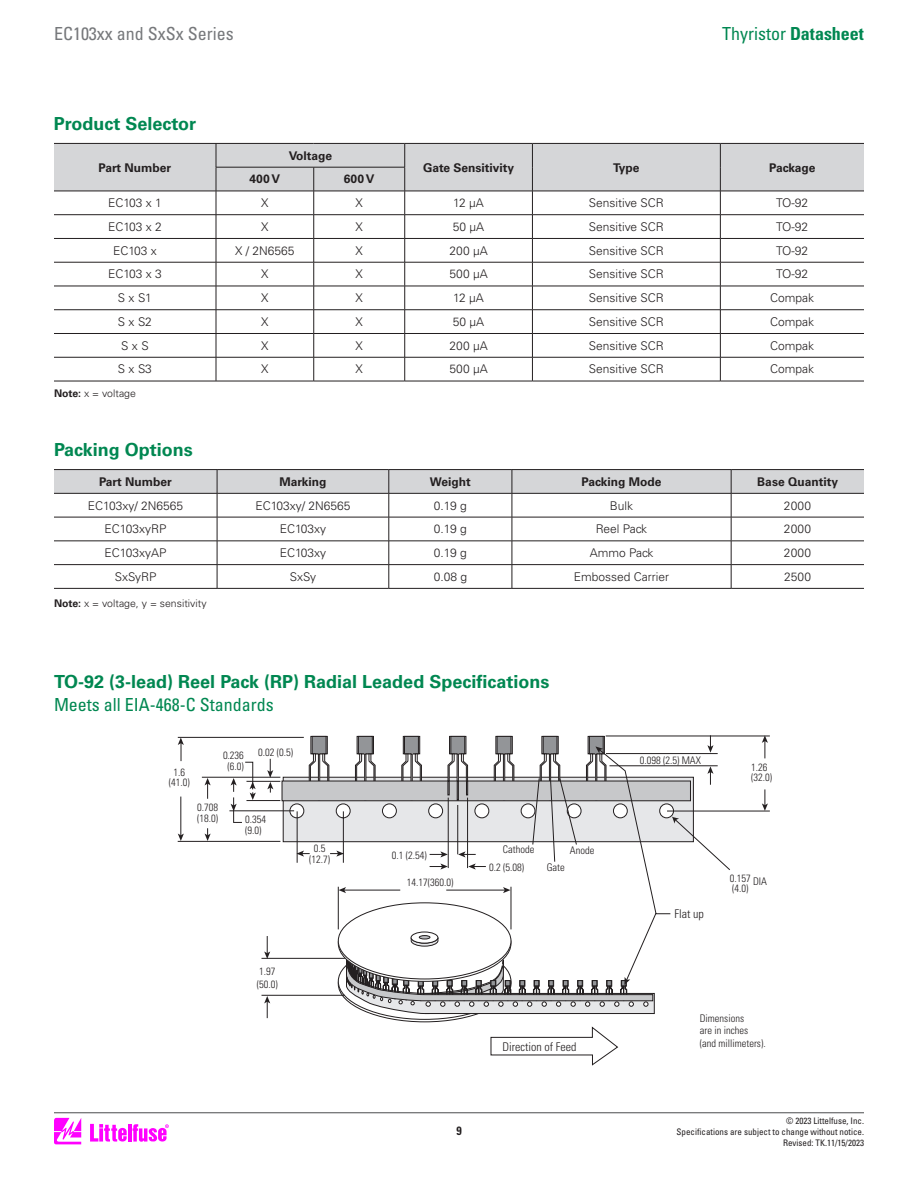
<style>
.page{position:relative;width:918px;height:1188px;background:#fff}
.page>*{position:absolute;margin:0;border:0;box-sizing:border-box;transform-origin:0 0}
.t1{font:700 18px "Univers LT Std";color:#008751}
.t2{font:condensed 18px "Univers LT Std";color:#008751}
.t3{font:condensed 18px "Univers LT Std";color:#76787b}
.t4{font:300 12px "Univers LT Std";color:#231f20}
.t5{font:700 12px "Univers LT Std";color:#231f20}
.t6{font:300 condensed 12px "Univers LT Std";color:#231f20}
.t7{font:700 12px "Univers LT Std";letter-spacing:-.02em;color:#231f20}
.t8{font:700 condensed 12px "Univers LT Std";color:#231f20}
.t9{font:300 condensed 10.5px/10.5px "Univers LT Std";color:#231f20}
.t10{font:300 10.5px "Univers LT Std";color:#231f20}
.t11{font:condensed 9px/10.6px "Univers LT Std";color:#231f20;text-align:right}
.s1{font-weight:700}
</style>
<div class="page">
<svg style="left:54px;top:1118px;width:27px;height:26px"></svg>
<hr style="left:128px;top:1124px;width:3px;height:18px;background:#f0f">
<svg style="left:133px;top:1124px;width:36px;height:18px"></svg>
<svg style="left:90px;top:1124px;width:37px;height:18px"></svg>
<hr style="left:54px;top:1112px;width:810px;height:1px;background:#4b4c4d">
<hr style="left:54px;top:381px;width:162px;height:1px;background:#231f20">
<hr style="left:216px;top:381px;width:98px;height:1px;background:#231f20">
<hr style="left:314px;top:381px;width:91px;height:1px;background:#231f20">
<hr style="left:405px;top:381px;width:127px;height:1px;background:#231f20">
<hr style="left:532px;top:381px;width:188px;height:1px;background:#231f20">
<hr style="left:720px;top:381px;width:144px;height:1px;background:#231f20">
<svg style="left:54px;top:143px;width:810px;height:238px"></svg>
<hr style="left:720px;top:191px;width:144px;height:1px;background:#231f20">
<hr style="left:54px;top:588px;width:163px;height:1px;background:#231f20">
<hr style="left:217px;top:588px;width:172px;height:1px;background:#231f20">
<hr style="left:389px;top:588px;width:123px;height:1px;background:#231f20">
<hr style="left:512px;top:588px;width:219px;height:1px;background:#231f20">
<hr style="left:217px;top:469px;width:172px;height:1px;background:#231f20">
<hr style="left:389px;top:469px;width:123px;height:1px;background:#231f20">
<hr style="left:512px;top:469px;width:219px;height:1px;background:#231f20">
<hr style="left:54px;top:469px;width:163px;height:1px;background:#231f20">
<hr style="left:731px;top:588px;width:133px;height:1px;background:#231f20">
<hr style="left:731px;top:469px;width:133px;height:1px;background:#231f20">
<svg style="left:54px;top:470px;width:810px;height:118px"></svg>
<hr style="left:731px;top:493px;width:133px;height:1px;background:#231f20">
<svg style="left:267px;top:1018px;width:351px;height:47px"></svg>
<hr style="left:667px;top:811px;width:103px;height:1px;background:#231f20">
<hr style="left:606px;top:736px;width:164px;height:1px;background:#231f20">
<svg style="left:762px;top:789px;width:6px;height:22px"></svg>
<svg style="left:762px;top:735px;width:6px;height:23px"></svg>
<svg style="left:177px;top:735px;width:553px;height:283px"></svg>
<h1 class="t3" style="left:54px;top:27px;width:181px">EC103xx and SxSx Series</h1>
<h1 class="t2" style="left:722px;top:27px;width:143px">Thyristor <span class="s1">Datasheet</span></h1>
<h1 class="t1" style="left:54px;top:116px;width:144px">Product Selector</h1>
<p class="t5" style="left:99px;top:162px;width:74px">Part Number</p>
<p class="t5" style="left:289px;top:151px;width:45px">Voltage</p>
<p class="t5" style="left:249px;top:174px;width:32px">400 V</p>
<p class="t5" style="left:344px;top:174px;width:32px">600 V</p>
<p class="t5" style="left:423px;top:162px;width:93px">Gate Sensitivity</p>
<p class="t5" style="left:613px;top:162px;width:28px">Type</p>
<p class="t7" style="left:769px;top:162px;width:48px">Package</p>
<p class="t4" style="left:108px;top:198px;width:55px">EC103 x 1</p>
<p class="t4" style="left:261px;top:198px;width:9px">X</p>
<p class="t4" style="left:356px;top:198px;width:9px">X</p>
<p class="t4" style="left:453px;top:198px;width:32px">12 μA</p>
<p class="t4" style="left:589px;top:198px;width:77px">Sensitive SCR</p>
<p class="t4" style="left:776px;top:198px;width:34px">TO-92</p>
<p class="t4" style="left:108px;top:222px;width:55px">EC103 x 2</p>
<p class="t4" style="left:261px;top:222px;width:9px">X</p>
<p class="t4" style="left:356px;top:222px;width:9px">X</p>
<p class="t4" style="left:453px;top:222px;width:33px">50 μA</p>
<p class="t4" style="left:589px;top:222px;width:77px">Sensitive SCR</p>
<p class="t4" style="left:776px;top:222px;width:34px">TO-92</p>
<p class="t4" style="left:113px;top:246px;width:45px">EC103 x</p>
<p class="t4" style="left:235px;top:246px;width:61px">X / 2N6565</p>
<p class="t4" style="left:356px;top:246px;width:9px">X</p>
<p class="t4" style="left:449px;top:246px;width:40px">200 μA</p>
<p class="t4" style="left:589px;top:246px;width:77px">Sensitive SCR</p>
<p class="t4" style="left:776px;top:246px;width:34px">TO-92</p>
<p class="t4" style="left:108px;top:270px;width:55px">EC103 x 3</p>
<p class="t4" style="left:261px;top:270px;width:9px">X</p>
<p class="t4" style="left:356px;top:270px;width:9px">X</p>
<p class="t4" style="left:449px;top:270px;width:40px">500 μA</p>
<p class="t4" style="left:589px;top:270px;width:77px">Sensitive SCR</p>
<p class="t4" style="left:776px;top:270px;width:34px">TO-92</p>
<p class="t4" style="left:118px;top:293px;width:36px">S x S1</p>
<p class="t4" style="left:261px;top:293px;width:9px">X</p>
<p class="t4" style="left:356px;top:293px;width:9px">X</p>
<p class="t4" style="left:453px;top:293px;width:32px">12 μA</p>
<p class="t4" style="left:589px;top:293px;width:77px">Sensitive SCR</p>
<p class="t4" style="left:770px;top:293px;width:46px">Compak</p>
<p class="t4" style="left:118px;top:317px;width:36px">S x S2</p>
<p class="t4" style="left:261px;top:317px;width:9px">X</p>
<p class="t4" style="left:356px;top:317px;width:9px">X</p>
<p class="t4" style="left:453px;top:317px;width:33px">50 μA</p>
<p class="t4" style="left:589px;top:317px;width:77px">Sensitive SCR</p>
<p class="t4" style="left:770px;top:317px;width:46px">Compak</p>
<p class="t4" style="left:121px;top:341px;width:29px">S x S</p>
<p class="t4" style="left:261px;top:341px;width:9px">X</p>
<p class="t4" style="left:356px;top:341px;width:9px">X</p>
<p class="t4" style="left:449px;top:341px;width:40px">200 μA</p>
<p class="t4" style="left:589px;top:341px;width:77px">Sensitive SCR</p>
<p class="t4" style="left:770px;top:341px;width:46px">Compak</p>
<p class="t4" style="left:118px;top:365px;width:36px">S x S3</p>
<p class="t4" style="left:261px;top:365px;width:9px">X</p>
<p class="t4" style="left:356px;top:365px;width:9px">X</p>
<p class="t4" style="left:449px;top:365px;width:40px">500 μA</p>
<p class="t4" style="left:589px;top:365px;width:77px">Sensitive SCR</p>
<p class="t4" style="left:770px;top:365px;width:46px">Compak</p>
<p class="t10" style="left:54px;top:390px;width:83px"><span class="s1">Note:</span> x = voltage</p>
<h1 class="t1" style="left:54px;top:442px;width:140px">Packing Options</h1>
<p class="t5" style="left:99px;top:477px;width:74px">Part Number</p>
<p class="t5" style="left:280px;top:477px;width:48px">Marking</p>
<p class="t5" style="left:430px;top:477px;width:42px">Weight</p>
<p class="t5" style="left:582px;top:477px;width:81px">Packing Mode</p>
<p class="t5" style="left:757px;top:477px;width:82px">Base Quantity</p>
<p class="t4" style="left:88px;top:501px;width:97px">EC103xy/ 2N6565</p>
<p class="t4" style="left:255px;top:501px;width:97px">EC103xy/ 2N6565</p>
<p class="t4" style="left:434px;top:501px;width:34px">0.19 g</p>
<p class="t4" style="left:610px;top:501px;width:25px">Bulk</p>
<p class="t4" style="left:784px;top:501px;width:29px">2000</p>
<p class="t4" style="left:105px;top:524px;width:63px">EC103xyRP</p>
<p class="t4" style="left:280px;top:524px;width:48px">EC103xy</p>
<p class="t4" style="left:434px;top:524px;width:34px">0.19 g</p>
<p class="t4" style="left:596px;top:524px;width:53px">Reel Pack</p>
<p class="t4" style="left:784px;top:524px;width:29px">2000</p>
<p class="t4" style="left:105px;top:548px;width:63px">EC103xyAP</p>
<p class="t4" style="left:280px;top:548px;width:48px">EC103xy</p>
<p class="t4" style="left:434px;top:548px;width:34px">0.19 g</p>
<p class="t4" style="left:590px;top:548px;width:65px">Ammo Pack</p>
<p class="t4" style="left:784px;top:548px;width:29px">2000</p>
<p class="t4" style="left:115px;top:572px;width:43px">SxSyRP</p>
<p class="t4" style="left:290px;top:572px;width:28px">SxSy</p>
<p class="t4" style="left:434px;top:572px;width:35px">0.08 g</p>
<p class="t4" style="left:574px;top:572px;width:97px">Embossed Carrier</p>
<p class="t4" style="left:784px;top:572px;width:28px">2500</p>
<p class="t10" style="left:54px;top:599px;width:154px"><span class="s1">Note:</span> x = voltage, y = sensitivity</p>
<h1 class="t1" style="left:54px;top:674px;width:497px">TO-92 (3-lead) Reel Pack (RP) Radial Leaded Specifications</h1>
<h1 class="t2" style="left:54px;top:697px;width:221px">Meets all EIA-468-C Standards</h1>
<p class="t9" style="left:169px;top:767px;width:22px;text-align:center">1.6 (41.0)</p>
<p class="t9" style="left:223px;top:751px;width:22px;text-align:center">0.236 (6.0)</p>
<p class="t9" style="left:258px;top:748px;width:36px">0.02 (0.5)</p>
<p class="t9" style="left:197px;top:803px;width:22px">0.708 (18.0)</p>
<p class="t9" style="left:245px;top:815px;width:22px">0.354 (9.0)</p>
<p class="t9" style="left:309px;top:844px;width:22px;text-align:center">0.5 (12.7)</p>
<p class="t9" style="left:392px;top:851px;width:36px">0.1 (2.54)</p>
<p class="t9" style="left:407px;top:878px;width:48px">14.17(360.0)</p>
<p class="t9" style="left:257px;top:966px;width:22px;line-height:12.6px">1.97 (50.0)</p>
<p class="t9" style="left:503px;top:845px;width:33px">Cathode</p>
<p class="t9" style="left:570px;top:846px;width:26px">Anode</p>
<p class="t9" style="left:547px;top:863px;width:20px">Gate</p>
<p class="t9" style="left:489px;top:863px;width:36px">0.2 (5.08)</p>
<p class="t6" style="left:502px;top:1042px;width:75px">Direction of Feed</p>
<p class="t9" style="left:640px;top:756px;width:63px">0.098 (2.5) MAX</p>
<p class="t9" style="left:751px;top:763px;width:22px">1.26 (32.0)</p>
<p class="t6" style="left:674px;top:909px;width:31px">Flat up</p>
<p class="t9" style="left:730px;top:873px;width:39px">0.157 DIA (4.0)</p>
<p class="t9" style="left:700px;top:1012px;width:67px;line-height:12.6px">Dimensions<br>are in inches (and millimeters).</p>
<p class="t8" style="left:456px;top:1124px;width:7px">9</p>
<p class="t11" style="left:677px;top:1117px;width:189px">© 2023 Littelfuse, Inc.<br>Specifications are subject to change without notice.<br>Revised: TK.11/15/2023</p>
</div>
